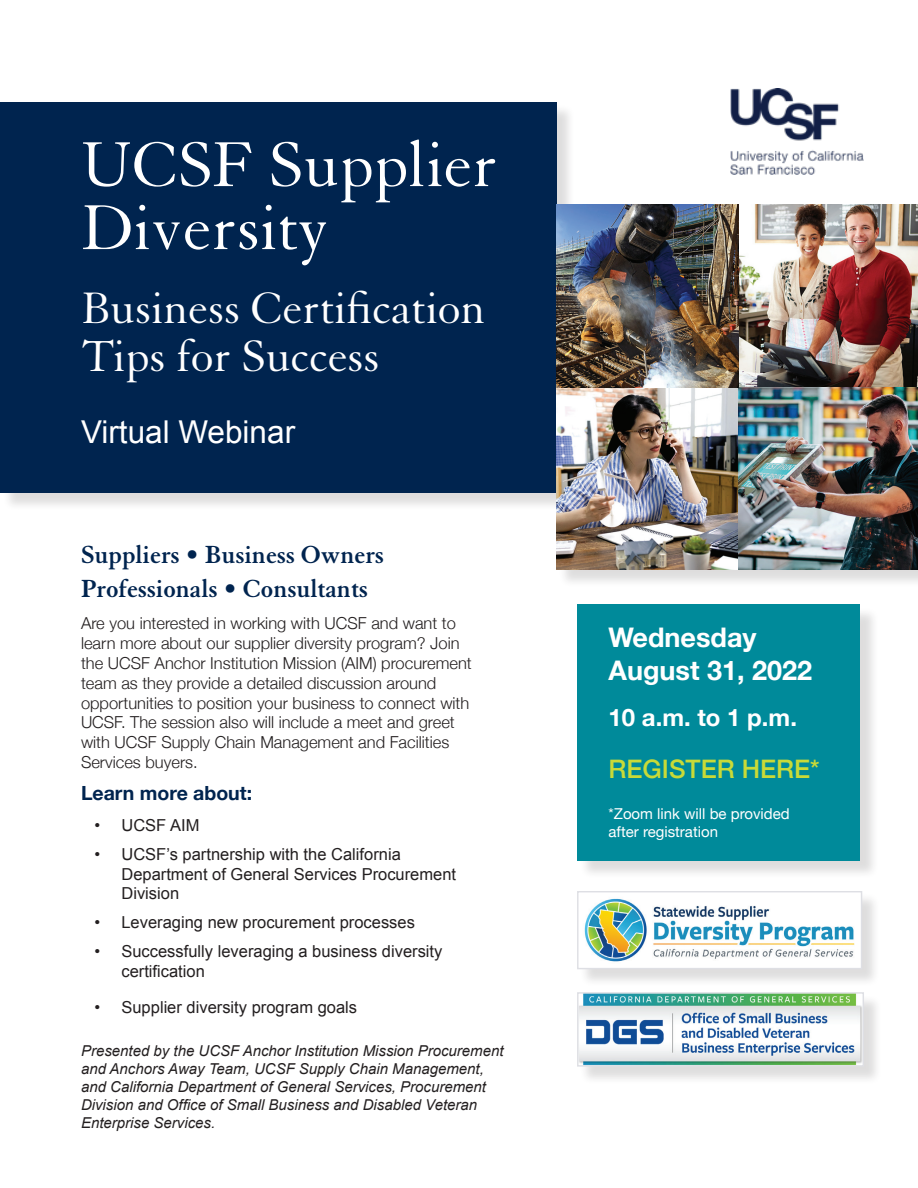
<style>
.page{position:relative;width:918px;height:1188px;background:#fff}
.page>*{position:absolute;margin:0;border:0;box-sizing:border-box;transform-origin:0 0}
.t1{font:69px/63px "Granjon LT Std";color:#fff}
.t2{font:48px/48px "Granjon LT Std";color:#fff}
.t3{font:31.5px "Arial";color:#fff}
.t4{font:700 27px/34.2px "Granjon LT Std";color:#00244f}
.t5{font:700 27px/32.4px "Helvetica Neue";color:#fff}
.t6{font:500 25.5px "Helvetica Neue";color:#c8da38}
.t7{font:700 24px "Helvetica Neue";color:#fff}
.t8{font:700 19.5px "Helvetica Neue";color:#00244f}
.t9{font:300 16.5px/19.8px "Helvetica Neue";color:#231f20}
.t10{font:16.5px/19.8px "Arial";color:#231f20}
.t11{font:italic 15px/18px "Arial";color:#231f20}
.t12{font:15px/18px "Helvetica Neue";color:#fff}
</style>
<div class="page">
<div style="left:2px;top:104px;width:573px;height:407px;background:#231f20;opacity:.15"></div>
<div style="left:0;top:102px;width:556px;height:391px;background:#00244f"></div>
<img style="left:730px;top:89px;width:134px;height:85px">
<div style="left:579px;top:606px;width:300px;height:274px;background:#231f20;opacity:.15"></div>
<div style="left:577px;top:604px;width:283px;height:257px;background:#008a9a"></div>
<div style="left:579px;top:893px;width:302px;height:95px;background:#231f20;opacity:.15"></div>
<img style="left:579px;top:893px;width:281px;height:74px">
<div style="left:577px;top:891px;width:285px;height:78px;border:1px solid #dedfe4"></div>
<div style="left:579px;top:994px;width:303px;height:91px;background:#231f20;opacity:.15"></div>
<img style="left:579px;top:994px;width:283px;height:71px">
<div style="left:577px;top:992px;width:287px;height:75px;border:1px solid #dedfe4"></div>
<div style="left:558px;top:207px;width:360px;height:381px;background:#231f20;opacity:.15"></div>
<img style="left:556px;top:205px;width:362px;height:365px">
<h1 class="t1" style="left:81px;top:135px;width:418px">UCSF Supplier<br>Diversity</h1>
<h2 class="t2" style="left:81px;top:285px;width:406px">Business Certification<br>Tips for Success</h2>
<h3 class="t3" style="left:81px;top:411px;width:216px">Virtual Webinar</h3>
<h3 class="t4" style="left:81px;top:537px;width:304px">Suppliers • Business Owners<br>Professionals • Consultants</h3>
<p class="t9" style="left:81px;top:612px;width:392px">Are you interested in working with UCSF and want to learn more about our supplier diversity program? Join the UCSF Anchor Institution Mission (AIM) procurement team as they provide a detailed discussion around opportunities to position your business to connect with UCSF. The session also will include a meet and greet with UCSF Supply Chain Management and Facilities Services buyers.</p>
<p class="t8" style="left:81px;top:778px;width:173px">Learn more about:</p>
<p class="t10" style="left:94px;top:815px;width:106px">• UCSF AIM</p>
<p class="t10" style="left:121px;top:844px;width:336px;text-indent:-27px">• UCSF’s partnership with the California<br>Department of General Services Procurement<br>Division</p>
<p class="t10" style="left:94px;top:913px;width:322px">• Leveraging new procurement processes</p>
<p class="t10" style="left:121px;top:941px;width:322px;text-indent:-27px">• Successfully leveraging a business diversity certification</p>
<p class="t10" style="left:94px;top:997px;width:264px">• Supplier diversity program goals</p>
<p class="t11" style="left:81px;top:1042px;width:424px">Presented by the UCSF Anchor Institution Mission Procurement and Anchors Away Team, UCSF Supply Chain Management, and California Department of General Services, Procurement Division and Office of Small Business and Disabled Veteran Enterprise Services.</p>
<h3 class="t5" style="left:609px;top:622px;width:205px">Wednesday<br>August 31, 2022</h3>
<h3 class="t7" style="left:609px;top:699px;width:190px">10 a.m. to 1 p.m.</h3>
<h3 class="t6" style="left:609px;top:748px;width:213px">REGISTER HERE*</h3>
<p class="t12" style="left:609px;top:805px;width:183px">*Zoom link will be provided after registration</p>
</div>
